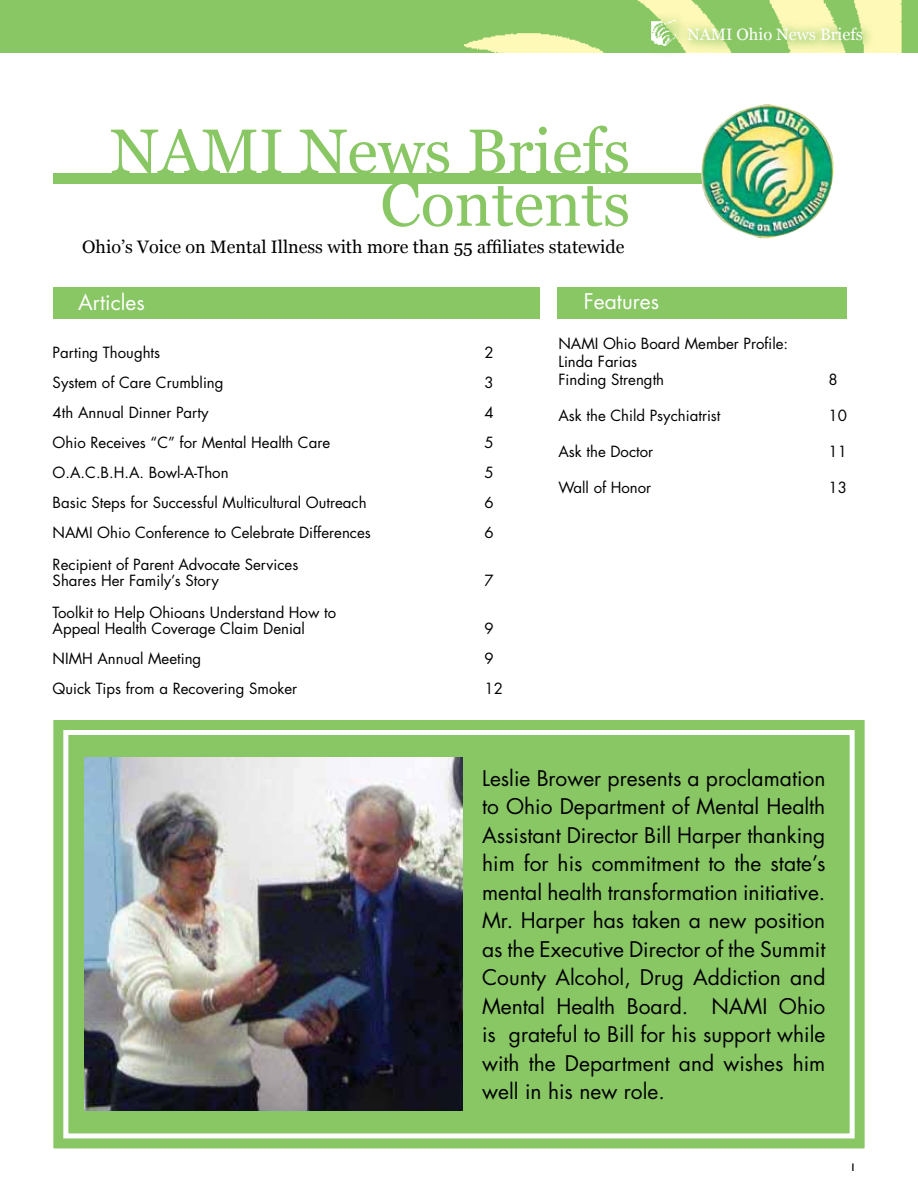
<style>
.page{position:relative;width:918px;height:1188px;background:#fff}
.page>*{position:absolute;margin:0;border:0;box-sizing:border-box;transform-origin:0 0}
.t1{font:63px/52.5px "Georgia";color:#89c765;text-align:right}
.t2{font:21px/28.5px "Futura";color:#000;text-align:justify}
.t3{font:21px "Futura";color:#fff}
.t4{font:18px "Georgia";color:#000}
.t5{font:16.5px "Georgia";color:#fff}
.t6{font:15px/16.5px "Futura";color:#000}
</style>
<div class="page">
<div style="left:0;top:0;width:918px;height:52px;background:#89c765"></div>
<img style="left:464px;top:0;width:438px;height:52px">
<div style="left:642px;top:11px;width:48px;height:48px;background:#89c765;opacity:.75"></div>
<img style="left:651px;top:19px;width:26px;height:27px">
<div style="left:679px;top:19px;width:197px;height:35px;background:#89c765;opacity:.75"></div>
<div style="left:53px;top:287px;width:487px;height:31px;background:#89c765"></div>
<div style="left:53px;top:173px;width:661px;height:11px;background:#89c765"></div>
<div style="left:558px;top:287px;width:289px;height:31px;background:#89c765"></div>
<img style="left:701px;top:104px;width:133px;height:134px">
<div style="left:53px;top:720px;width:812px;height:429px;background:#89c765"></div>
<div style="left:63px;top:730px;width:792px;height:408px;border:5px solid #fff"></div>
<img style="left:85px;top:758px;width:378px;height:353px">
<p class="t5" style="left:687px;top:25px;width:177px">NAMI Ohio News Briefs</p>
<h1 class="t1" style="left:110px;top:127px;width:522px">NAMI News Briefs<br>Contents</h1>
<p class="t4" style="left:82px;top:236px;width:544px">Ohio’s Voice on Mental Illness with more than 55 affiliates statewide</p>
<h2 class="t3" style="left:78px;top:288px;width:68px">Articles</h2>
<p class="t6" style="left:53px;top:344px;width:109px">Parting Thoughts</p>
<p class="t6" style="left:485px;top:344px;width:11px">2</p>
<p class="t6" style="left:53px;top:374px;width:172px">System of Care Crumbling</p>
<p class="t6" style="left:485px;top:374px;width:11px">3</p>
<p class="t6" style="left:53px;top:404px;width:158px">4th Annual Dinner Party</p>
<p class="t6" style="left:485px;top:404px;width:11px">4</p>
<p class="t6" style="left:53px;top:434px;width:279px">Ohio Receives “C” for Mental Health Care</p>
<p class="t6" style="left:485px;top:434px;width:11px">5</p>
<p class="t6" style="left:53px;top:464px;width:178px">O.A.C.B.H.A. Bowl-A-Thon</p>
<p class="t6" style="left:485px;top:464px;width:11px">5</p>
<p class="t6" style="left:53px;top:494px;width:315px">Basic Steps for Successful Multicultural Outreach</p>
<p class="t6" style="left:485px;top:494px;width:11px">6</p>
<p class="t6" style="left:53px;top:524px;width:320px">NAMI Ohio Conference to Celebrate Differences</p>
<p class="t6" style="left:485px;top:524px;width:11px">6</p>
<p class="t6" style="left:53px;top:556px;width:247px">Recipient of Parent Advocate Services<br>Shares Her Family’s Story</p>
<h2 class="t3" style="left:584px;top:286px;width:77px">Features</h2>
<p class="t6" style="left:558px;top:334px;width:231px;line-height:18px">NAMI Ohio Board Member Profile:<br>Linda Farias<br>Finding Strength</p>
<p class="t6" style="left:828px;top:371px;width:11px">8</p>
<p class="t6" style="left:558px;top:407px;width:164px">Ask the Child Psychiatrist</p>
<p class="t6" style="left:828px;top:407px;width:20px">10</p>
<p class="t6" style="left:558px;top:443px;width:96px">Ask the Doctor</p>
<p class="t6" style="left:828px;top:443px;width:20px">11</p>
<p class="t6" style="left:558px;top:479px;width:94px">Wall of Honor</p>
<p class="t6" style="left:828px;top:479px;width:20px">13</p>
<p class="t6" style="left:485px;top:572px;width:11px">7</p>
<p class="t6" style="left:53px;top:604px;width:285px">Toolkit to Help Ohioans Understand How to<br>Appeal Health Coverage Claim Denial</p>
<p class="t6" style="left:485px;top:620px;width:11px">9</p>
<p class="t6" style="left:53px;top:650px;width:150px">NIMH Annual Meeting</p>
<p class="t6" style="left:485px;top:650px;width:11px">9</p>
<p class="t6" style="left:53px;top:680px;width:246px">Quick Tips from a Recovering Smoker</p>
<p class="t6" style="left:485px;top:680px;width:20px">12</p>
<p class="t2" style="left:482px;top:763px;width:345px">Leslie Brower presents a proclamation to Ohio Department of Mental Health Assistant Director Bill Harper thanking him for his commitment to the state’s mental health transformation initiative.<br>Mr. Harper has taken a new position as the Executive Director of the Summit County Alcohol, Drug Addiction and Mental Health Board. NAMI Ohio is grateful to Bill for his support while with the Department and wishes him well in his new role.</p>
<p class="t6" style="left:848px;top:1157px;width:11px">1</p>
</div>
